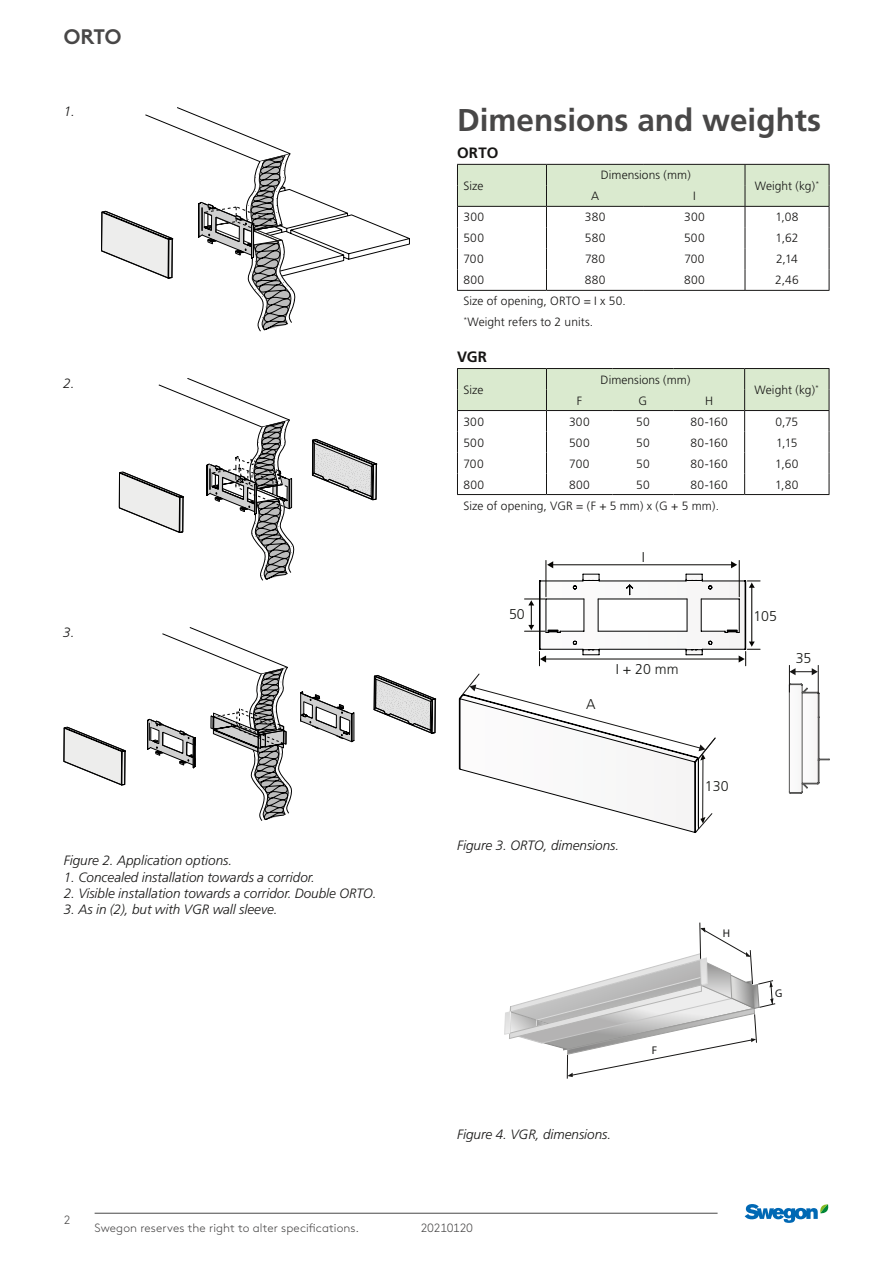
<style>
.page{position:relative;width:893px;height:1263px;background:#fff}
.page>*{position:absolute;margin:0;border:0;box-sizing:border-box;transform-origin:0 0}
.t1{font:700 31.5px "Frutiger";color:#484747}
.t2{font:700 21px "Swegon Brown";color:#484747}
.t3{font:700 15px "Frutiger";letter-spacing:.015em;color:#161514}
.t4{font:300 14.25px "Frutiger";color:#171815}
.t5{font:italic 300 13.5px "Frutiger";color:#161514}
.t6{font:300 12px/20.9px "Frutiger";letter-spacing:.01em;color:#161514}
.t7{font:300 12px "Swegon Brown";letter-spacing:.005em;color:#484747}
.t8{font:300 12px "Swegon Brown";letter-spacing:-.025em;color:#484747}
.t9{font:11.25px "Myriad Pro";color:#181817}
</style>
<div class="page">
<hr style="left:95px;top:1213px;width:623px;height:1px;background:#484747">
<svg style="left:745px;top:1204px;width:84px;height:19px"></svg>
<hr style="left:457px;top:290px;width:89px;height:1px;background:#161514">
<hr style="left:546px;top:290px;width:98px;height:1px;background:#161514">
<hr style="left:644px;top:290px;width:101px;height:1px;background:#161514">
<hr style="left:745px;top:290px;width:84px;height:1px;background:#161514">
<svg style="left:457px;top:164px;width:373px;height:126px"></svg>
<hr style="left:745px;top:494px;width:84px;height:1px;background:#161514">
<svg style="left:457px;top:368px;width:373px;height:126px"></svg>
<hr style="left:457px;top:494px;width:89px;height:1px;background:#161514">
<hr style="left:546px;top:494px;width:66px;height:1px;background:#161514">
<hr style="left:612px;top:494px;width:62px;height:1px;background:#161514">
<hr style="left:674px;top:494px;width:71px;height:1px;background:#161514">
<svg style="left:504px;top:922px;width:271px;height:157px"></svg>
<hr style="left:546px;top:560px;width:1px;height:37px;background:#060502">
<hr style="left:739px;top:560px;width:1px;height:37px;background:#060502">
<hr style="left:552px;top:564px;width:180px;height:1px;background:#060502">
<svg style="left:547px;top:561px;width:6px;height:7px"></svg>
<svg style="left:731px;top:561px;width:6px;height:7px"></svg>
<svg style="left:459px;top:574px;width:370px;height:259px"></svg>
<svg style="left:101px;top:107px;width:309px;height:224px"></svg>
<svg style="left:119px;top:378px;width:258px;height:202px"></svg>
<svg style="left:64px;top:627px;width:228px;height:194px"></svg>
<svg style="left:300px;top:675px;width:136px;height:68px"></svg>
<h2 class="t2" style="left:64px;top:20px;width:59px">ORTO</h2>
<p class="t5" style="left:64px;top:104px;width:13px">1.</p>
<p class="t5" style="left:63px;top:376px;width:13px">2.</p>
<p class="t5" style="left:63px;top:625px;width:13px">3.</p>
<p class="t5" style="left:64px;top:853px;width:170px">Figure 2. Application options.</p>
<p class="t5" style="left:64px;top:869px;width:253px">1. Concealed installation towards a corridor.</p>
<p class="t5" style="left:64px;top:885px;width:314px">2. Visible installation towards a corridor. Double ORTO.</p>
<p class="t5" style="left:64px;top:901px;width:215px">3. As in (2), but with VGR wall sleeve.</p>
<h1 class="t1" style="left:457px;top:102px;width:366px">Dimensions and weights</h1>
<p class="t3" style="left:457px;top:144px;width:43px">ORTO</p>
<p class="t6" style="left:463px;top:175px;width:22px">Size</p>
<p class="t6" style="left:601px;top:165px;width:92px">Dimensions (mm)</p>
<p class="t6" style="left:755px;top:175px;width:66px">Weight (kg)<sup>*</sup></p>
<p class="t6" style="left:591px;top:186px;width:10px">A</p>
<p class="t6" style="left:693px;top:186px;width:4px">I</p>
<p class="t6" style="left:463px;top:207px;width:22px">300</p>
<p class="t6" style="left:585px;top:207px;width:22px">380</p>
<p class="t6" style="left:684px;top:207px;width:22px">300</p>
<p class="t6" style="left:775px;top:207px;width:25px">1,08</p>
<p class="t6" style="left:463px;top:228px;width:22px">500</p>
<p class="t6" style="left:585px;top:228px;width:22px">580</p>
<p class="t6" style="left:684px;top:228px;width:22px">500</p>
<p class="t6" style="left:776px;top:228px;width:24px">1,62</p>
<p class="t6" style="left:463px;top:249px;width:22px">700</p>
<p class="t6" style="left:585px;top:249px;width:22px">780</p>
<p class="t6" style="left:684px;top:249px;width:22px">700</p>
<p class="t6" style="left:776px;top:249px;width:23px">2,14</p>
<p class="t6" style="left:463px;top:270px;width:22px">800</p>
<p class="t6" style="left:585px;top:270px;width:22px">880</p>
<p class="t6" style="left:684px;top:270px;width:22px">800</p>
<p class="t6" style="left:775px;top:270px;width:25px">2,46</p>
<p class="t6" style="left:463px;top:291px;width:164px">Size of opening, ORTO = I x 50. <sup>*</sup>Weight refers to 2 units.</p>
<p class="t3" style="left:457px;top:348px;width:32px">VGR</p>
<p class="t6" style="left:463px;top:380px;width:22px">Size</p>
<p class="t6" style="left:600px;top:369px;width:92px">Dimensions (mm)</p>
<p class="t6" style="left:754px;top:380px;width:66px">Weight (kg)<sup>*</sup></p>
<p class="t6" style="left:577px;top:390px;width:7px">F</p>
<p class="t6" style="left:639px;top:390px;width:10px">G</p>
<p class="t6" style="left:705px;top:390px;width:10px">H</p>
<p class="t6" style="left:463px;top:411px;width:22px">300</p>
<p class="t6" style="left:569px;top:411px;width:22px">300</p>
<p class="t6" style="left:636px;top:411px;width:15px">50</p>
<p class="t6" style="left:690px;top:411px;width:39px">80-160</p>
<p class="t6" style="left:775px;top:411px;width:24px">0,75</p>
<p class="t6" style="left:463px;top:432px;width:22px">500</p>
<p class="t6" style="left:569px;top:432px;width:22px">500</p>
<p class="t6" style="left:636px;top:432px;width:15px">50</p>
<p class="t6" style="left:690px;top:432px;width:39px">80-160</p>
<p class="t6" style="left:776px;top:432px;width:23px">1,15</p>
<p class="t6" style="left:463px;top:453px;width:22px">700</p>
<p class="t6" style="left:569px;top:453px;width:22px">700</p>
<p class="t6" style="left:636px;top:453px;width:15px">50</p>
<p class="t6" style="left:690px;top:453px;width:39px">80-160</p>
<p class="t6" style="left:775px;top:453px;width:25px">1,60</p>
<p class="t6" style="left:463px;top:474px;width:22px">800</p>
<p class="t6" style="left:569px;top:474px;width:22px">800</p>
<p class="t6" style="left:636px;top:474px;width:15px">50</p>
<p class="t6" style="left:690px;top:474px;width:39px">80-160</p>
<p class="t6" style="left:775px;top:474px;width:25px">1,80</p>
<p class="t6" style="left:463px;top:495px;width:257px">Size of opening, VGR = (F + 5 mm) x (G + 5 mm).</p>
<p class="t4" style="left:509px;top:606px;width:17px">50</p>
<p class="t4" style="left:642px;top:549px;width:5px">I</p>
<p class="t4" style="left:586px;top:696px;width:11px">A</p>
<p class="t4" style="left:616px;top:661px;width:64px">I + 20 mm</p>
<p class="t5" style="left:457px;top:838px;width:164px">Figure 3. ORTO, dimensions.</p>
<p class="t4" style="left:753px;top:608px;width:25px">105</p>
<p class="t4" style="left:796px;top:650px;width:17px">35</p>
<p class="t4" style="left:705px;top:778px;width:25px">130</p>
<p class="t5" style="left:457px;top:1126px;width:156px">Figure 4. VGR, dimensions.</p>
<p class="t9" style="left:652px;top:1043px;width:7px">F</p>
<p class="t9" style="left:723px;top:926px;width:9px">H</p>
<p class="t9" style="left:775px;top:986px;width:9px">G</p>
<p class="t7" style="left:64px;top:1211px;width:8px">2</p>
<p class="t7" style="left:95px;top:1219px;width:266px">Swegon reserves the right to alter specifications.</p>
<p class="t8" style="left:421px;top:1219px;width:54px">20210120</p>
</div>
